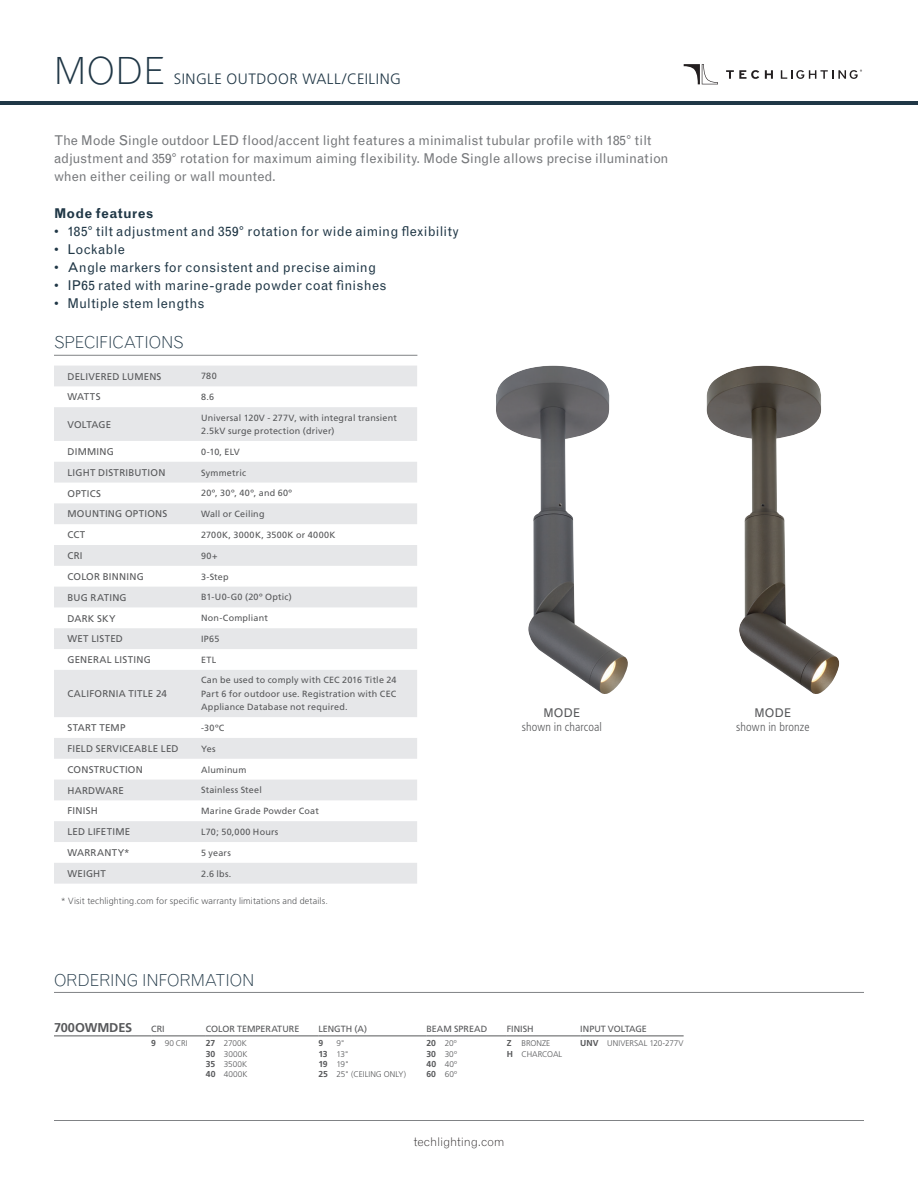
<style>
.page{position:relative;width:918px;height:1188px;background:#fff}
.page>*{position:absolute;margin:0;border:0;box-sizing:border-box;transform-origin:0 0}
.t1{font:300 37.5px "Grotesque";color:#203746}
.Spec_Header{font:300 16.5px "Grotesque";letter-spacing:-.015em;color:#203746}
.t2{font:300 15px "Frutiger";letter-spacing:.03em;color:#203746}
.t3{font:13.5px/18px "Grotesque";color:#76787b}
.t4{font:13.5px "Grotesque";letter-spacing:.02em;color:#203746}
.t5{font:700 13.5px "Grotesque";letter-spacing:.025em;color:#203746}
.Product_Options_Head{font:700 12.75px "Frutiger";letter-spacing:-.01em;color:#57585a}
.t6{font:300 condensed 12px "Frutiger";letter-spacing:.01em;color:#57585a}
.t7{font:300 12px "Grotesque";letter-spacing:-.01em;color:#231f20}
.t8{font:12px "Grotesque";letter-spacing:.01em;color:#57585a}
.t9{font:9.75px "Frutiger";letter-spacing:.025em;color:#57585a}
.t10{font:9.75px "Frutiger";color:#57585a}
.Product_Options{font:9px/13.5px "Frutiger";letter-spacing:.02em;color:#57585a}
.t11{font:300 9px "Frutiger";letter-spacing:.015em;color:#57585a}
.Product_Options-2{font:9px "Frutiger";color:#57585a}
.Product_Options-3{font:9px "Frutiger";letter-spacing:.04em;color:#57585a}
.Product_Options-4{font:700 8.7px "Frutiger";color:#57585a}
.Product_Options-5{font:300 8.25px "Frutiger";letter-spacing:.005em;color:#57585a}
.Product_Options-6{font:300 8.25px "Frutiger";letter-spacing:-.015em;color:#57585a}
.s1{font-weight:700;font-size:8.7px}
</style>
<div class="page">
<svg style="left:726px;top:70px;width:33px;height:9px"></svg>
<svg style="left:765px;top:70px;width:8px;height:9px"></svg>
<svg style="left:781px;top:70px;width:81px;height:9px"></svg>
<svg style="left:684px;top:64px;width:34px;height:20px"></svg>
<hr style="left:0;top:101px;width:918px;height:4px;background:#203746">
<hr style="left:54px;top:1120px;width:810px;height:1px;background:#808285">
<img style="left:496px;top:366px;width:132px;height:328px">
<img style="left:707px;top:366px;width:132px;height:328px">
<hr style="left:54px;top:355px;width:363px;height:1px;background:#808285">
<hr style="left:54px;top:1036px;width:97px;height:1px;background:#57585a">
<hr style="left:151px;top:1036px;width:55px;height:1px;background:#57585a">
<hr style="left:206px;top:1036px;width:112px;height:1px;background:#57585a">
<hr style="left:318px;top:1036px;width:108px;height:1px;background:#57585a">
<hr style="left:426px;top:1036px;width:81px;height:1px;background:#57585a">
<hr style="left:507px;top:1036px;width:73px;height:1px;background:#57585a">
<hr style="left:580px;top:1036px;width:104px;height:1px;background:#57585a">
<svg style="left:54px;top:366px;width:363px;height:518px;fill:#e6e7e9"></svg>
<hr style="left:54px;top:992px;width:810px;height:1px;background:#808285">
<h1 class="t1" style="left:54px;top:48px;width:113px">MODE</h1>
<h3 class="t2" style="left:174px;top:70px;width:229px">SINGLE OUTDOOR WALL/CEILING</h3>
<p class="t3" style="left:54px;top:132px;width:616px">The Mode Single outdoor LED flood/accent light features a minimalist tubular profile with 185° tilt adjustment and 359° rotation for maximum aiming flexibility. Mode Single allows precise illumination when either ceiling or wall mounted.</p>
<p class="t5" style="left:54px;top:206px;width:101px">Mode features</p>
<p class="t4" style="left:54px;top:224px;width:407px">• 185° tilt adjustment and 359° rotation for wide aiming flexibility</p>
<p class="t4" style="left:54px;top:242px;width:72px">• Lockable</p>
<p class="t4" style="left:54px;top:260px;width:324px">• Angle markers for consistent and precise aiming</p>
<p class="t4" style="left:54px;top:278px;width:334px">• IP65 rated with marine-grade powder coat finishes</p>
<p class="t4" style="left:54px;top:296px;width:152px">• Multiple stem lengths</p>
<p class="Spec_Header" style="left:54px;top:333px;width:131px">SPECIFICATIONS</p>
<p class="t9" style="left:68px;top:371px;width:96px">DELIVERED LUMENS</p>
<p class="Product_Options" style="left:201px;top:370px;width:17px">780</p>
<p class="t9" style="left:68px;top:391px;width:35px">WATTS</p>
<p class="Product_Options" style="left:201px;top:390px;width:15px">8.6</p>
<p class="t10" style="left:68px;top:419px;width:45px">VOLTAGE</p>
<p class="Product_Options" style="left:201px;top:411px;width:197px">Universal 120V - 277V, with integral transient<br>2.5kV surge protection (driver)</p>
<p class="t9" style="left:68px;top:446px;width:48px">DIMMING</p>
<p class="Product_Options" style="left:201px;top:445px;width:40px">0-10, ELV</p>
<p class="t9" style="left:68px;top:467px;width:99px">LIGHT DISTRIBUTION</p>
<p class="Product_Options" style="left:201px;top:466px;width:47px">Symmetric</p>
<p class="t9" style="left:68px;top:488px;width:35px">OPTICS</p>
<p class="Product_Options-3" style="left:201px;top:488px;width:92px">20º, 30º, 40º, and 60º</p>
<p class="t9" style="left:68px;top:508px;width:101px">MOUNTING OPTIONS</p>
<p class="Product_Options" style="left:201px;top:507px;width:65px">Wall or Ceiling</p>
<p class="t9" style="left:68px;top:529px;width:19px">CCT</p>
<p class="Product_Options" style="left:201px;top:528px;width:136px">2700K, 3000K, 3500K or 4000K</p>
<p class="t9" style="left:68px;top:550px;width:17px">CRI</p>
<p class="Product_Options" style="left:201px;top:549px;width:18px">90+</p>
<p class="t9" style="left:68px;top:571px;width:78px">COLOR BINNING</p>
<p class="Product_Options" style="left:201px;top:570px;width:29px">3-Step</p>
<p class="t9" style="left:68px;top:592px;width:61px">BUG RATING</p>
<p class="Product_Options" style="left:201px;top:591px;width:92px">B1-U0-G0 (20º Optic)</p>
<p class="t9" style="left:68px;top:612px;width:50px">DARK SKY</p>
<p class="Product_Options" style="left:201px;top:611px;width:68px">Non-Compliant</p>
<p class="t9" style="left:68px;top:633px;width:57px">WET LISTED</p>
<p class="Product_Options" style="left:201px;top:632px;width:20px">IP65</p>
<p class="t9" style="left:68px;top:654px;width:85px">GENERAL LISTING</p>
<p class="Product_Options" style="left:201px;top:653px;width:17px">ETL</p>
<p class="t9" style="left:68px;top:688px;width:101px">CALIFORNIA TITLE 24</p>
<p class="Product_Options" style="left:201px;top:674px;width:197px;text-align:justify">Can be used to comply with CEC 2016 Title 24<br>Part 6 for outdoor use. Registration with CEC Appliance Database not required.</p>
<p class="t9" style="left:68px;top:722px;width:60px">START TEMP</p>
<p class="Product_Options" style="left:201px;top:721px;width:25px">-30ºC</p>
<p class="t9" style="left:68px;top:743px;width:113px">FIELD SERVICEABLE LED</p>
<p class="Product_Options" style="left:201px;top:742px;width:16px">Yes</p>
<p class="t9" style="left:68px;top:764px;width:77px">CONSTRUCTION</p>
<p class="Product_Options" style="left:201px;top:763px;width:47px">Aluminum</p>
<p class="t9" style="left:68px;top:785px;width:58px">HARDWARE</p>
<p class="Product_Options" style="left:201px;top:784px;width:62px">Stainless Steel</p>
<p class="t9" style="left:68px;top:805px;width:32px">FINISH</p>
<p class="Product_Options" style="left:201px;top:804px;width:119px">Marine Grade Powder Coat</p>
<p class="t9" style="left:68px;top:826px;width:64px">LED LIFETIME</p>
<p class="Product_Options" style="left:201px;top:825px;width:79px">L70; 50,000 Hours</p>
<p class="t9" style="left:68px;top:847px;width:64px">WARRANTY*</p>
<p class="Product_Options" style="left:201px;top:846px;width:31px">5 years</p>
<p class="t9" style="left:68px;top:868px;width:40px">WEIGHT</p>
<p class="Product_Options" style="left:201px;top:867px;width:32px">2.6 lbs.</p>
<p class="t11" style="left:61px;top:896px;width:269px">* Visit techlighting.com for specific warranty limitations and details.</p>
<p class="Spec_Header" style="left:54px;top:970px;width:202px">ORDERING INFORMATION</p>
<p class="t8" style="left:543px;top:705px;width:39px">MODE</p>
<p class="t6" style="left:522px;top:720px;width:82px">shown in charcoal</p>
<p class="Product_Options_Head" style="left:54px;top:1020px;width:80px">700OWMDES</p>
<p class="Product_Options" style="left:151px;top:1022px;width:15px">CRI</p>
<p class="Product_Options-2" style="left:206px;top:1024px;width:95px">COLOR TEMPERATURE</p>
<p class="Product_Options" style="left:318px;top:1022px;width:50px">LENGTH (A)</p>
<p class="Product_Options" style="left:426px;top:1022px;width:62px">BEAM SPREAD</p>
<p class="Product_Options" style="left:507px;top:1022px;width:28px">FINISH</p>
<p class="Product_Options-2" style="left:580px;top:1024px;width:68px">INPUT VOLTAGE</p>
<p class="Product_Options-5" style="left:151px;top:1039px;width:38px"><span class="s1">9</span> 90 CRI</p>
<p class="Product_Options-5" style="left:206px;top:1039px;width:43px"><span class="s1">27</span> 2700K</p>
<p class="Product_Options-5" style="left:206px;top:1049px;width:43px"><span class="s1">30</span> 3000K</p>
<p class="Product_Options-5" style="left:206px;top:1059px;width:43px"><span class="s1">35</span> 3500K</p>
<p class="Product_Options-5" style="left:206px;top:1069px;width:43px"><span class="s1">40</span> 4000K</p>
<p class="Product_Options-4" style="left:318px;top:1038px;width:6px">9</p>
<p class="Product_Options-5" style="left:336px;top:1039px;width:10px">9"</p>
<p class="Product_Options-5" style="left:318px;top:1049px;width:32px"><span class="s1">13</span> 13"</p>
<p class="Product_Options-5" style="left:318px;top:1059px;width:32px"><span class="s1">19</span> 19"</p>
<p class="Product_Options-5" style="left:318px;top:1069px;width:89px"><span class="s1">25</span> 25" (CEILING ONLY)</p>
<p class="Product_Options-5" style="left:426px;top:1039px;width:32px"><span class="s1">20</span> 20º</p>
<p class="Product_Options-5" style="left:426px;top:1049px;width:32px"><span class="s1">30</span> 30º</p>
<p class="Product_Options-5" style="left:426px;top:1059px;width:32px"><span class="s1">40</span> 40º</p>
<p class="Product_Options-5" style="left:426px;top:1069px;width:32px"><span class="s1">60</span> 60º</p>
<p class="Product_Options-5" style="left:507px;top:1039px;width:45px"><span class="s1">Z</span> BRONZE</p>
<p class="Product_Options-6" style="left:507px;top:1049px;width:57px"><span class="s1">H</span> CHARCOAL</p>
<p class="Product_Options-5" style="left:580px;top:1039px;width:105px"><span class="s1">UNV</span> UNIVERSAL 120-277V</p>
<h3 class="t7" style="left:414px;top:1134px;width:92px">techlighting.com</h3>
<p class="t8" style="left:754px;top:705px;width:39px">MODE</p>
<p class="t6" style="left:736px;top:720px;width:75px">shown in bronze</p>
</div>
